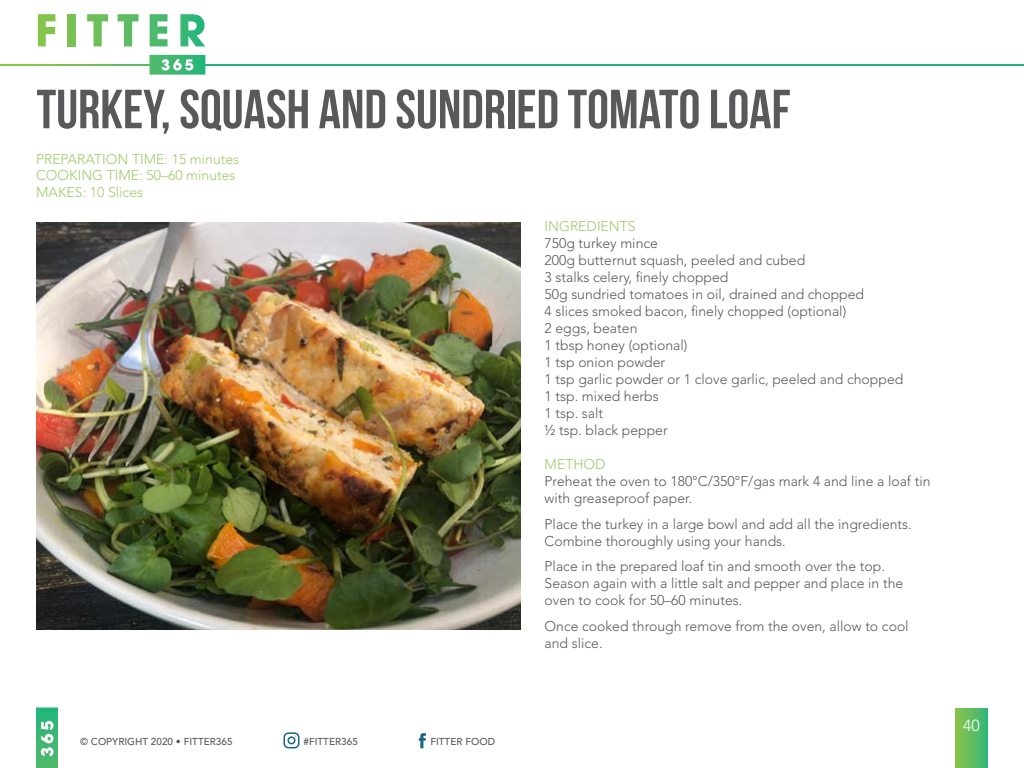
<style>
.page{position:relative;width:1024px;height:768px;background:#fff}
.page>*{position:absolute;margin:0;border:0;box-sizing:border-box;transform-origin:0 0}
.t1{font:55px "Bebas Neue";color:#58595b}
.t2{font:300 16px "Avenir";color:#fff}
.t3{font:300 14px/17px "Avenir";color:#58595b}
.t4{font:300 14px/17px "Avenir";color:#9fcc6b}
.t5{font:500 10px "Avenir";color:#58595b}
</style>
<div class="page">
<svg style="left:0;top:64px;width:150px;height:2px"></svg>
<hr style="left:203px;top:64px;width:821px;height:2px;background:#1eb57b">
<svg style="left:38px;top:14px;width:17px;height:32px"></svg>
<div style="left:68px;top:14px;width:8px;height:32px;background:#79c153"></div>
<svg style="left:87px;top:14px;width:21px;height:32px"></svg>
<svg style="left:118px;top:14px;width:20px;height:32px"></svg>
<svg style="left:150px;top:14px;width:18px;height:32px"></svg>
<svg style="left:180px;top:14px;width:25px;height:32px"></svg>
<svg style="left:150px;top:55px;width:55px;height:20px"></svg>
<svg style="left:36px;top:708px;width:22px;height:60px"></svg>
<svg style="left:955px;top:708px;width:33px;height:60px;background:#5fbd60"></svg>
<svg style="left:419px;top:733px;width:7px;height:15px"></svg>
<svg style="left:283px;top:732px;width:17px;height:16px"></svg>
<img style="left:36px;top:223px;width:484px;height:406px">
<h1 class="t1" style="left:37px;top:79px;width:755px">TURKEY, SQUASH AND SUNDRIED TOMATO LOAF</h1>
<p class="t4" style="left:36px;top:150px;width:205px">PREPARATION TIME: 15 minutes<br>COOKING TIME: 50–60 minutes<br>MAKES: 10 Slices</p>
<p class="t4" style="left:545px;top:218px;width:93px">INGREDIENTS</p>
<p class="t3" style="left:545px;top:235px;width:360px">750g turkey mince<br>200g butternut squash, peeled and cubed<br>3 stalks celery, finely chopped<br>50g sundried tomatoes in oil, drained and chopped<br>4 slices smoked bacon, finely chopped (optional)<br>2 eggs, beaten<br>1 tbsp honey (optional)<br>1 tsp onion powder<br>1 tsp garlic powder or 1 clove garlic, peeled and chopped<br>1 tsp. mixed herbs<br>1 tsp. salt<br>½ tsp. black pepper</p>
<p class="t4" style="left:545px;top:456px;width:62px">METHOD</p>
<p class="t3" style="left:545px;top:473px;width:387px">Preheat the oven to 180°C/350°F/gas mark 4 and line a loaf tin with greaseproof paper.</p>
<p class="t3" style="left:545px;top:516px;width:369px">Place the turkey in a large bowl and add all the ingredients.<br>Combine thoroughly using your hands.</p>
<p class="t3" style="left:545px;top:558px;width:360px">Place in the prepared loaf tin and smooth over the top.<br>Season again with a little salt and pepper and place in the oven to cook for 50–60 minutes.</p>
<p class="t3" style="left:545px;top:618px;width:366px">Once cooked through remove from the oven, allow to cool and slice.</p>
<p class="t5" style="left:80px;top:736px;width:154px">© COPYRIGHT 2020 • FITTER365</p>
<p class="t5" style="left:304px;top:736px;width:56px">#FITTER365</p>
<p class="t5" style="left:430px;top:736px;width:66px">FITTER FOOD</p>
<p class="t2" style="left:963px;top:716px;width:18px">40</p>
</div>
